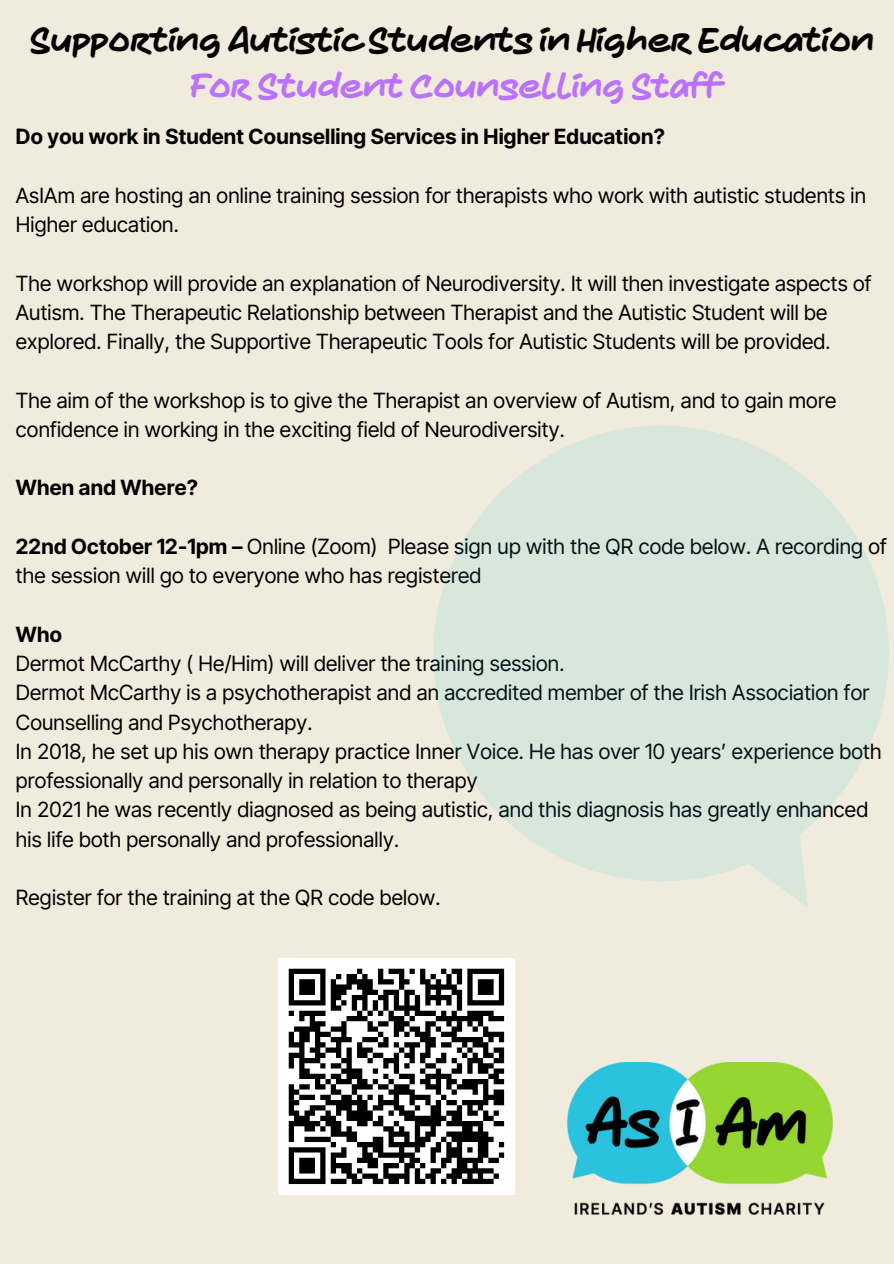
<style>
.page{position:relative;width:894px;height:1264px;background:#fff}
.page>*{position:absolute;margin:0;border:0;box-sizing:border-box;transform-origin:0 0}
.t1{font:33.45px/46.2px "Marker Makers";color:#000;text-align:center}
.t2{font:21px/29.2px "Inter Tight";letter-spacing:.01em;color:#000}
.t3{font:700 21px "Inter Tight";letter-spacing:.01em;color:#000}
.s1{color:#ba72ff}
.s2{font-weight:700}
</style>
<div class="page">
<div style="left:0;top:0;width:893px;height:1263px;background:#f0ebdc"></div>
<img style="left:567px;top:1062px;width:265px;height:152px">
<svg style="left:400px;top:393px;width:493px;height:514px;background:#e0e8dc"></svg>
<div style="left:278px;top:958px;width:236px;height:236px;background:#fff"></div>
<svg style="left:288px;top:968px;width:217px;height:216px"></svg>
<p class="t1" style="left:31px;top:15px;width:845px">Supporting Autistic Students in Higher Education<br><span class="s1">For Student Counselling Staff</span></p>
<h2 class="t3" style="left:16px;top:124px;width:650px">Do you work in Student Counselling Services in Higher Education?</h2>
<p class="t2" style="left:16px;top:180px;width:851px">AsIAm are hosting an online training session for therapists who work with autistic students in<br>Higher education.</p>
<p class="t2" style="left:16px;top:268px;width:856px">The workshop will provide an explanation of Neurodiversity. It will then investigate aspects of<br>Autism. The Therapeutic Relationship between Therapist and the Autistic Student will be explored. Finally, the Supportive Therapeutic Tools for Autistic Students will be provided.</p>
<p class="t2" style="left:16px;top:385px;width:821px">The aim of the workshop is to give the Therapist an overview of Autism, and to gain more confidence in working in the exciting field of Neurodiversity.</p>
<h2 class="t3" style="left:16px;top:475px;width:184px">When and Where?</h2>
<p class="t2" style="left:16px;top:531px;width:872px"><span class="s2">22nd October 12-1pm –</span> Online (Zoom) Please sign up with the QR code below. A recording of the session will go to everyone who has registered</p>
<p class="t3" style="left:16px;top:621px;width:48px">Who</p>
<p class="t2" style="left:16px;top:648px;width:550px">Dermot McCarthy ( He/Him) will deliver the training session.</p>
<p class="t2" style="left:16px;top:678px;width:854px">Dermot McCarthy is a psychotherapist and an accredited member of the Irish Association for<br>Counselling and Psychotherapy.</p>
<p class="t2" style="left:16px;top:736px;width:866px">In 2018, he set up his own therapy practice Inner Voice. He has over 10 years’ experience both professionally and personally in relation to therapy</p>
<p class="t2" style="left:16px;top:795px;width:853px">In 2021 he was recently diagnosed as being autistic, and this diagnosis has greatly enhanced his life both personally and professionally.</p>
<p class="t2" style="left:16px;top:882px;width:426px">Register for the training at the QR code below.</p>
</div>
